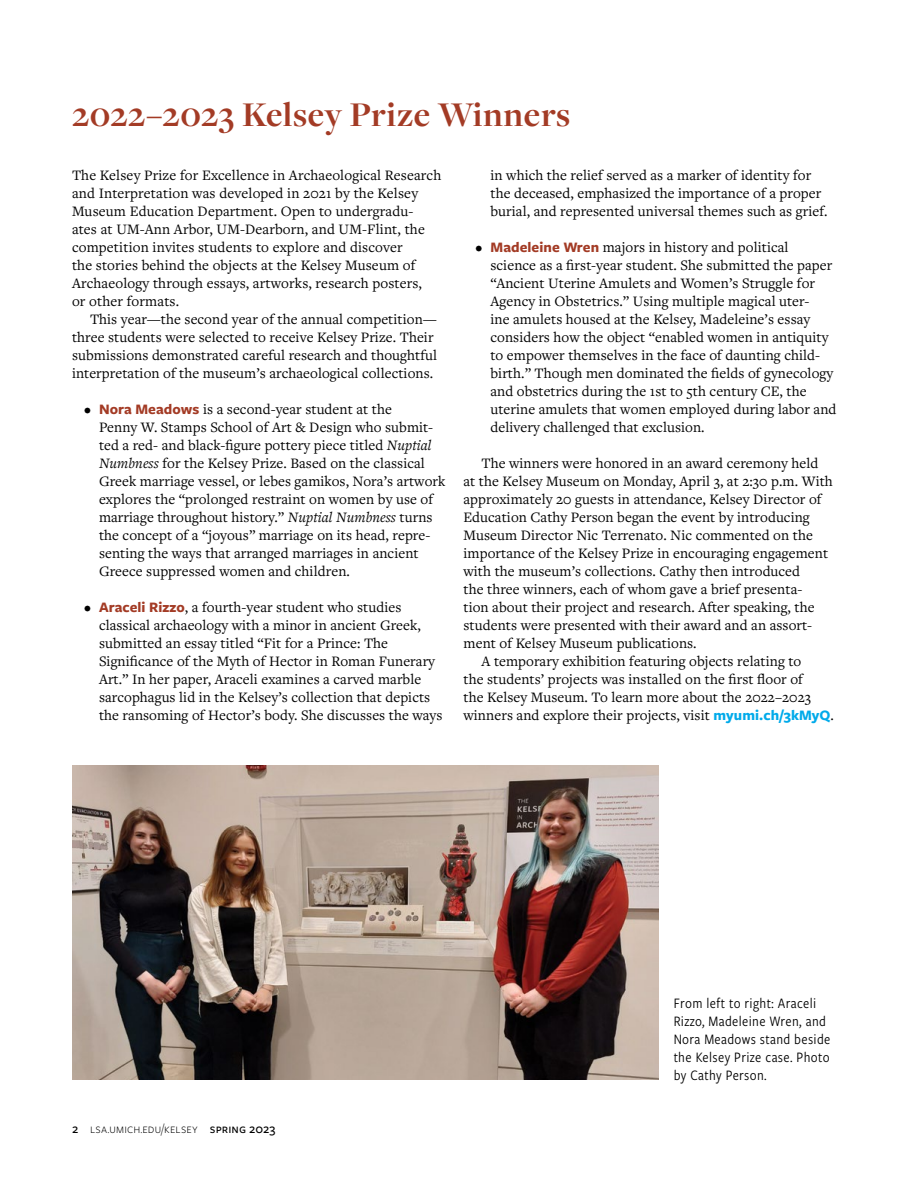
<style>
.page{position:relative;width:918px;height:1188px;background:#fff}
.page>*{position:absolute;margin:0;border:0;box-sizing:border-box;transform-origin:0 0}
.headline{font:700 36px "Freight Disp Pro";letter-spacing:.02em;color:#a33b25}
.body_text_with_inden{font:15px/18px "Freight Text Pro";letter-spacing:.005em;color:#000}
.body_text_no_indent{font:15px/18px "Freight Text Pro";letter-spacing:.01em;color:#000}
.t1{font:15px/18px "Freight Sans Cnd Pro";letter-spacing:.02em;color:#000}
.t2{font:300 13.5px "Freight Sans Pro";letter-spacing:.015em;color:#000}
.s1{font-family:"Freight Sans Pro";font-weight:700;color:#a33b25}
.s2{font-style:italic}
.s3{font-family:"Freight Sans Pro";font-weight:700;color:#00aaea}
.s4{font-weight:500}
</style>
<div class="page">
<img style="left:72px;top:765px;width:587px;height:315px">
<h1 class="headline" style="left:72px;top:91px;width:500px">2022–2023 Kelsey Prize Winners</h1>
<p class="body_text_no_indent" style="left:72px;top:166px;width:371px">The Kelsey Prize for Excellence in Archaeological Research and Interpretation was developed in 2021 by the Kelsey Museum Education Department. Open to undergradu&shy;ates at UM-Ann Arbor, UM-Dearborn, and UM-Flint, the competition invites students to explore and discover<br>the stories behind the objects at the Kelsey Museum of Archaeology through essays, artworks, research posters,<br>or other formats.</p>
<p class="body_text_with_inden" style="left:72px;top:310px;width:367px;text-indent:18px">This year—the second year of the annual competition— three students were selected to receive Kelsey Prize. Their submissions demonstrated careful research and thoughtful interpretation of the museum’s archaeological collections.</p>
<p class="body_text_with_inden" style="left:99px;top:400px;width:348px;text-indent:-15px">• <span class="s1">Nora Meadows</span> is a second-year student at the<br>Penny W. Stamps School of Art &amp; Design who submit&shy;ted a red- and black-figure pottery piece titled <span class="s2">Nuptial Numbness</span> for the Kelsey Prize. Based on the classical Greek marriage vessel, or lebes gamikos, Nora’s artwork explores the “prolonged restraint on women by use of marriage throughout history.” <span class="s2">Nuptial Numbness</span> turns the concept of a “joyous” marriage on its head, repre&shy;senting the ways that arranged marriages in ancient Greece suppressed women and children.</p>
<p class="body_text_with_inden" style="left:99px;top:598px;width:345px;text-indent:-15px">• <span class="s1">Araceli Rizzo</span>, a fourth-year student who studies classical archaeology with a minor in ancient Greek, submitted an essay titled “Fit for a Prince: The Significance of the Myth of Hector in Roman Funerary Art.” In her paper, Araceli examines a carved marble sarcophagus lid in the Kelsey’s collection that depicts the ransoming of Hector’s body. She discusses the ways</p>
<p class="body_text_with_inden" style="left:490px;top:166px;width:338px">in which the relief served as a marker of identity for the deceased, emphasized the importance of a proper burial, and represented universal themes such as grief.</p>
<p class="body_text_with_inden" style="left:490px;top:238px;width:347px;text-indent:-15px">• <span class="s1">Madeleine Wren</span> majors in history and political science as a first-year student. She submitted the paper “Ancient Uterine Amulets and Women’s Struggle for Agency in Obstetrics.” Using multiple magical uter-<br>ine amulets housed at the Kelsey, Madeleine’s essay considers how the object “enabled women in antiquity to empower themselves in the face of daunting child&shy;birth.” Though men dominated the fields of gynecology and obstetrics during the 1st to 5th century CE, the uterine amulets that women employed during labor and delivery challenged that exclusion.</p>
<p class="body_text_with_inden" style="left:464px;top:454px;width:371px;text-indent:18px">The winners were honored in an award ceremony held at the Kelsey Museum on Monday, April 3, at 2:30 p.m. With approximately 20 guests in attendance, Kelsey Director of Education Cathy Person began the event by introducing Museum Director Nic Terrenato. Nic commented on the importance of the Kelsey Prize in encouraging engagement with the museum’s collections. Cathy then introduced<br>the three winners, each of whom gave a brief presenta-<br>tion about their project and research. After speaking, the students were presented with their award and an assort&shy;ment of Kelsey Museum publications.</p>
<p class="body_text_with_inden" style="left:464px;top:652px;width:372px;text-indent:18px">A temporary exhibition featuring objects relating to<br>the students’ projects was installed on the first floor of<br>the Kelsey Museum. To learn more about the 2022–2023 winners and explore their projects, visit <span class="s3">myumi.ch/3kMyQ</span>.</p>
<p class="t2" style="left:72px;top:1119px;width:205px"><span class="s4">2</span> lsa.umich.edu/kelsey <span class="s4">spring 2023</span></p>
<p class="t1" style="left:674px;top:994px;width:158px">From left to right: Araceli<br>Rizzo, Madeleine Wren, and<br>Nora Meadows stand beside the Kelsey Prize case. Photo by Cathy Person.</p>
</div>
